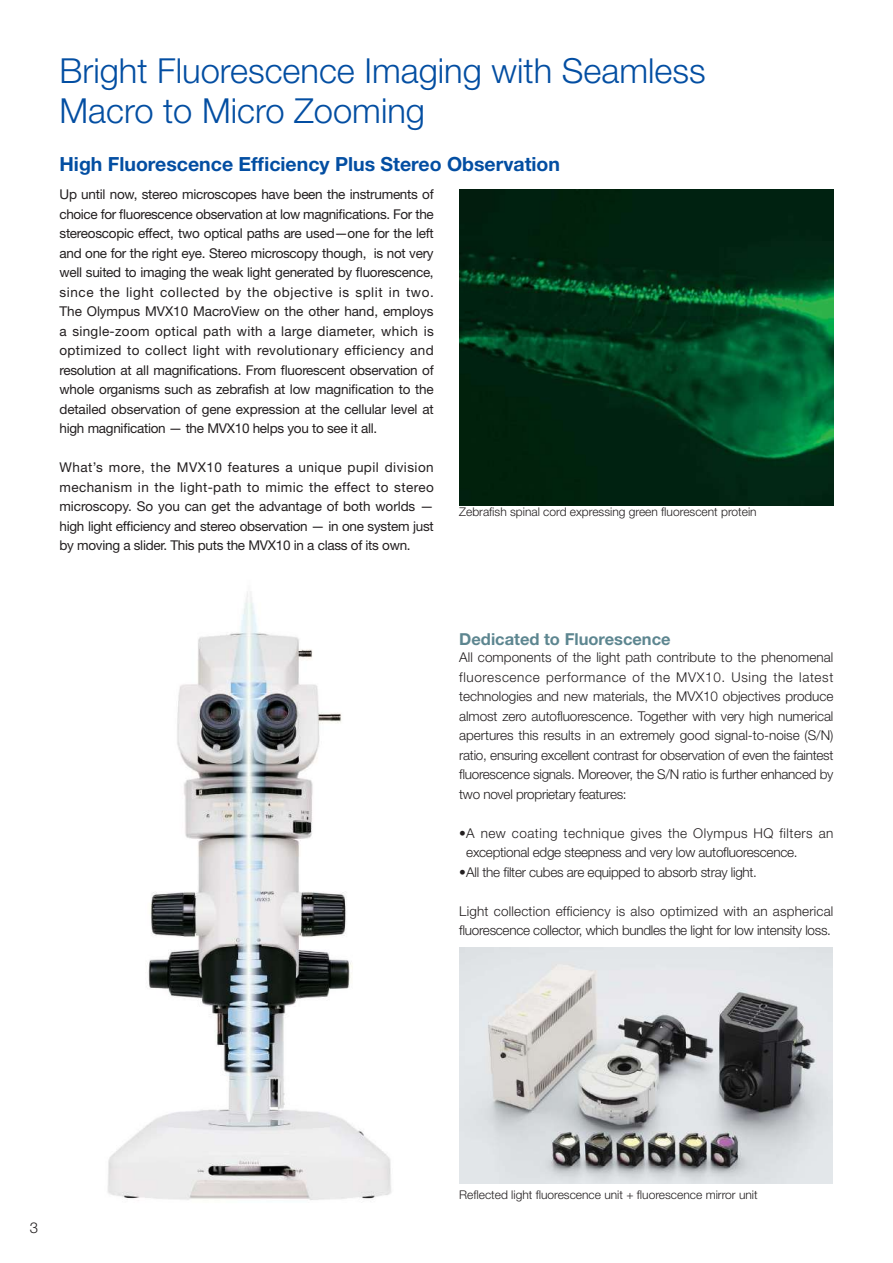
<style>
.page{position:relative;width:893px;height:1263px;background:#fff}
.page>*{position:absolute;margin:0;border:0;box-sizing:border-box;transform-origin:0 0}
.t1{font:300 34.5px/40.5px "Helvetica Neue LT Std";color:#034ea2}
.t2{font:700 19.5px "Helvetica Neue LT Std";color:#034ea2}
.t3{font:700 16.5px "Helvetica Neue LT Std";color:#5d8690}
.t4{font:300 15px "Helvetica Neue LT Std";color:#231f20}
.t5{font:13.5px/19.5px "Helvetica Neue LT Std";letter-spacing:-.02em;color:#231f20;text-align:justify}
.t6{font:300 13.5px/19.5px "Helvetica Neue LT Std";letter-spacing:-.02em;color:#231f20}
.t7{font:300 12px "Helvetica Neue LT Std";color:#231f20}
</style>
<div class="page">
<img style="left:107px;top:592px;width:398px;height:608px">
<img style="left:459px;top:190px;width:374px;height:316px">
<img style="left:459px;top:948px;width:374px;height:236px">
<h1 class="t1" style="left:60px;top:55px;width:648px">Bright Fluorescence Imaging with Seamless<br>Macro to Micro Zooming</h1>
<h2 class="t2" style="left:60px;top:157px;width:502px">High Fluorescence Efficiency Plus Stereo Observation</h2>
<p class="t5" style="left:60px;top:186px;width:376px">Up until now, stereo microscopes have been the instruments of choice for fluorescence observation at low magnifications. For the stereoscopic effect, two optical paths are used—one for the left and one for the right eye. Stereo microscopy though, is not very well suited to imaging the weak light generated by fluorescence, since the light collected by the objective is split in two.<br>The Olympus MVX10 MacroView on the other hand, employs a single-zoom optical path with a large diameter, which is optimized to collect light with revolutionary efficiency and resolution at all magnifications. From fluorescent observation of whole organisms such as zebrafish at low magnification to the detailed observation of gene expression at the cellular level at high magnification — the MVX10 helps you to see it all.</p>
<p class="t5" style="left:60px;top:459px;width:376px">What’s more, the MVX10 features a unique pupil division mechanism in the light-path to mimic the effect to stereo microscopy. So you can get the advantage of both worlds — high light efficiency and stereo observation — in one system just by moving a slider. This puts the MVX10 in a class of its own.</p>
<p class="t7" style="left:459px;top:508px;width:299px">Zebrafish spinal cord expressing green fluorescent protein</p>
<p class="t3" style="left:459px;top:634px;width:213px">Dedicated to Fluorescence</p>
<p class="t6" style="left:459px;top:649px;width:376px;text-align:justify">All components of the light path contribute to the phenomenal fluorescence performance of the MVX10. Using the latest technologies and new materials, the MVX10 objectives produce almost zero autofluorescence. Together with very high numerical apertures this results in an extremely good signal-to-noise (S/N) ratio, ensuring excellent contrast for observation of even the faintest fluorescence signals. Moreover, the S/N ratio is further enhanced by two novel proprietary features:</p>
<p class="t6" style="left:466px;top:825px;width:369px;text-indent:-7px">• A new coating technique gives the Olympus HQ filters an exceptional edge steepness and very low autofluorescence.</p>
<p class="t6" style="left:459px;top:864px;width:299px">•All the filter cubes are equipped to absorb stray light.</p>
<p class="t6" style="left:459px;top:903px;width:376px">Light collection efficiency is also optimized with an aspherical fluorescence collector, which bundles the light for low intensity loss.</p>
<p class="t4" style="left:30px;top:1222px;width:10px">3</p>
<p class="t7" style="left:459px;top:1190px;width:300px">Reflected light fluorescence unit + fluorescence mirror unit</p>
</div>
